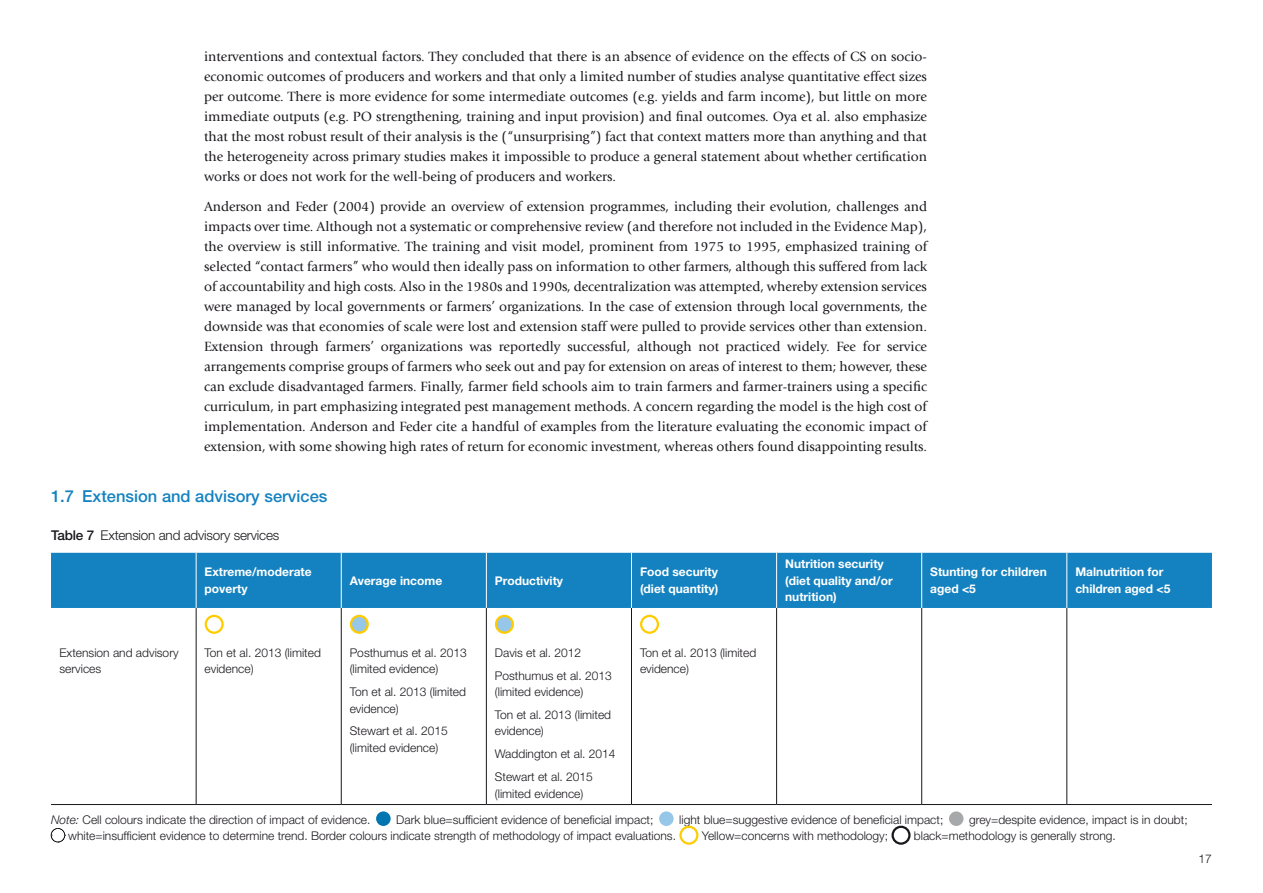
<style>
.page{position:relative;width:1263px;height:893px;background:#fff}
.page>*{position:absolute;margin:0;border:0;box-sizing:border-box;transform-origin:0 0}
.t1{font:500 16.5px "Helvetica Neue LT Std";color:#1482c0}
.t2{font:13.95px/20px "Giovanni Std";color:#1a171c;text-align:justify}
.t3{font:300 13.5px "Helvetica Neue LT Std";letter-spacing:-.015em;color:#1a171c}
.t4{font:300 12px/16.5px "Helvetica Neue LT Std";color:#1a171c}
.t5{font:700 12px/16.5px "Helvetica Neue LT Std";color:#fff}
.s1{font-weight:500}
.s2{font-style:italic}
</style>
<div class="page">
<div style="left:51px;top:553px;width:1161px;height:55px;background:#1482c0"></div>
<hr style="left:196px;top:553px;width:1px;height:55px;background:#fff">
<hr style="left:341px;top:553px;width:1px;height:55px;background:#fff">
<hr style="left:486px;top:553px;width:1px;height:55px;background:#fff">
<hr style="left:631px;top:553px;width:1px;height:55px;background:#fff">
<hr style="left:776px;top:553px;width:1px;height:55px;background:#fff">
<hr style="left:921px;top:553px;width:1px;height:55px;background:#fff">
<hr style="left:1066px;top:553px;width:1px;height:55px;background:#fff">
<hr style="left:196px;top:608px;width:1px;height:196px;background:#1a171c">
<hr style="left:341px;top:608px;width:1px;height:196px;background:#1a171c">
<hr style="left:486px;top:608px;width:1px;height:196px;background:#1a171c">
<hr style="left:631px;top:608px;width:1px;height:196px;background:#1a171c">
<hr style="left:776px;top:608px;width:1px;height:196px;background:#1a171c">
<hr style="left:921px;top:608px;width:1px;height:196px;background:#1a171c">
<hr style="left:1066px;top:608px;width:1px;height:196px;background:#1a171c">
<hr style="left:51px;top:804px;width:145px;height:1px;background:#1a171c">
<hr style="left:196px;top:804px;width:145px;height:1px;background:#1a171c">
<hr style="left:341px;top:804px;width:145px;height:1px;background:#1a171c">
<hr style="left:486px;top:804px;width:145px;height:1px;background:#1a171c">
<hr style="left:631px;top:804px;width:146px;height:1px;background:#1a171c">
<hr style="left:777px;top:804px;width:145px;height:1px;background:#1a171c">
<hr style="left:922px;top:804px;width:145px;height:1px;background:#1a171c">
<hr style="left:1067px;top:804px;width:145px;height:1px;background:#1a171c">
<div style="left:60px;top:615px;width:19px;height:19px;border:2px solid #fff;border-radius:50%"></div>
<svg style="left:206px;top:616px;width:17px;height:17px"></svg>
<div style="left:205px;top:615px;width:19px;height:19px;border:2px solid #fecc00;border-radius:50%"></div>
<svg style="left:351px;top:616px;width:17px;height:17px"></svg>
<div style="left:350px;top:615px;width:19px;height:19px;border:2px solid #fecc00;border-radius:50%"></div>
<svg style="left:496px;top:616px;width:17px;height:17px"></svg>
<div style="left:495px;top:615px;width:19px;height:19px;border:2px solid #fecc00;border-radius:50%"></div>
<svg style="left:641px;top:616px;width:17px;height:17px"></svg>
<div style="left:640px;top:615px;width:19px;height:19px;border:2px solid #fecc00;border-radius:50%"></div>
<svg style="left:375px;top:810px;width:17px;height:17px"></svg>
<div style="left:374px;top:809px;width:19px;height:19px;border:2px solid #fff;border-radius:50%"></div>
<svg style="left:658px;top:810px;width:17px;height:17px"></svg>
<div style="left:657px;top:809px;width:19px;height:19px;border:2px solid #fff;border-radius:50%"></div>
<div style="left:948px;top:810px;width:17px;height:17px;background:#a7a8aa;border-radius:50%"></div>
<div style="left:947px;top:809px;width:19px;height:19px;border:2px solid #fff;border-radius:50%"></div>
<svg style="left:51px;top:828px;width:15px;height:15px"></svg>
<div style="left:679px;top:826px;width:19px;height:19px;border:2px solid #fecc00;border-radius:50%"></div>
<div style="left:891px;top:826px;width:19px;height:19px;border:2px solid #1a171c;border-radius:50%"></div>
<p class="t2" style="left:204px;top:47px;width:724px">interventions and contextual factors. They concluded that there is an absence of evidence on the effects of CS on socio&shy;economic outcomes of producers and workers and that only a limited number of studies analyse quantitative effect sizes per outcome. There is more evidence for some intermediate outcomes (e.g. yields and farm income), but little on more immediate outputs (e.g. PO strengthening, training and input provision) and final outcomes. Oya et al. also emphasize that the most robust result of their analysis is the (“unsurprising”) fact that context matters more than anything and that the heterogeneity across primary studies makes it impossible to produce a general statement about whether certification works or does not work for the well-being of producers and workers.</p>
<p class="t2" style="left:204px;top:197px;width:724px">Anderson and Feder (2004) provide an overview of extension programmes, including their evolution, challenges and impacts over time. Although not a systematic or comprehensive review (and therefore not included in the Evidence Map), the overview is still informative. The training and visit model, prominent from 1975 to 1995, emphasized training of selected “contact farmers” who would then ideally pass on information to other farmers, although this suffered from lack of accountability and high costs. Also in the 1980s and 1990s, decentralization was attempted, whereby extension services were managed by local governments or farmers’ organizations. In the case of extension through local governments, the downside was that economies of scale were lost and extension staff were pulled to provide services other than extension.<br>Extension through farmers’ organizations was reportedly successful, although not practiced widely. Fee for service arrangements comprise groups of farmers who seek out and pay for extension on areas of interest to them; however, these can exclude disadvantaged farmers. Finally, farmer field schools aim to train farmers and farmer-trainers using a specific curriculum, in part emphasizing integrated pest management methods. A concern regarding the model is the high cost of implementation. Anderson and Feder cite a handful of examples from the literature evaluating the economic impact of extension, with some showing high rates of return for economic investment, whereas others found disappointing results.</p>
<p class="t1" style="left:51px;top:486px;width:278px">1.7 Extension and advisory services</p>
<p class="t3" style="left:51px;top:527px;width:230px"><span class="s1">Table 7</span> Extension and advisory services</p>
<p class="t5" style="left:205px;top:564px;width:109px">Extreme/moderate poverty</p>
<p class="t5" style="left:350px;top:572px;width:94px">Average income</p>
<p class="t5" style="left:495px;top:572px;width:70px">Productivity</p>
<p class="t5" style="left:640px;top:564px;width:80px">Food security (diet quantity)</p>
<p class="t5" style="left:785px;top:555px;width:109px">Nutrition security (diet quality and/or nutrition)</p>
<p class="t5" style="left:930px;top:564px;width:118px">Stunting for children aged &lt;5</p>
<p class="t5" style="left:1075px;top:564px;width:96px">Malnutrition for children aged &lt;5</p>
<p class="t4" style="left:60px;top:644px;width:121px">Extension and advisory services</p>
<p class="t4" style="left:205px;top:644px;width:118px">Ton et al. 2013 (limited evidence)</p>
<p class="t4" style="left:350px;top:644px;width:118px">Posthumus et al. 2013 (limited evidence)</p>
<p class="t4" style="left:350px;top:683px;width:118px">Ton et al. 2013 (limited evidence)</p>
<p class="t4" style="left:350px;top:723px;width:100px">Stewart et al. 2015 (limited evidence)</p>
<p class="t4" style="left:495px;top:641px;width:118px;line-height:23px">Davis et al. 2012<br>Posthumus et al. 2013</p>
<p class="t4" style="left:495px;top:680px;width:118px;line-height:22.8px">(limited evidence)<br>Ton et al. 2013 (limited</p>
<p class="t4" style="left:495px;top:719px;width:122px;line-height:23px">evidence)<br>Waddington et al. 2014<br>Stewart et al. 2015</p>
<p class="t4" style="left:495px;top:785px;width:90px">(limited evidence)</p>
<p class="t4" style="left:640px;top:644px;width:118px">Ton et al. 2013 (limited evidence)</p>
<p class="t4" style="left:51px;top:811px;width:321px"><span class="s2">Note:</span> Cell colours indicate the direction of impact of evidence.</p>
<p class="t4" style="left:396px;top:811px;width:259px">Dark blue=sufficient evidence of beneficial impact;</p>
<p class="t4" style="left:679px;top:811px;width:266px">light blue=suggestive evidence of beneficial impact;</p>
<p class="t4" style="left:969px;top:811px;width:220px">grey=despite evidence, impact is in doubt;</p>
<p class="t4" style="left:68px;top:827px;width:609px">white=insufficient evidence to determine trend. Border colours indicate strength of methodology of impact evaluations.</p>
<p class="t4" style="left:702px;top:827px;width:188px">Yellow=concerns with methodology;</p>
<p class="t4" style="left:914px;top:827px;width:203px">black=methodology is generally strong.</p>
<p class="t4" style="left:1198px;top:850px;width:15px">17</p>
</div>
